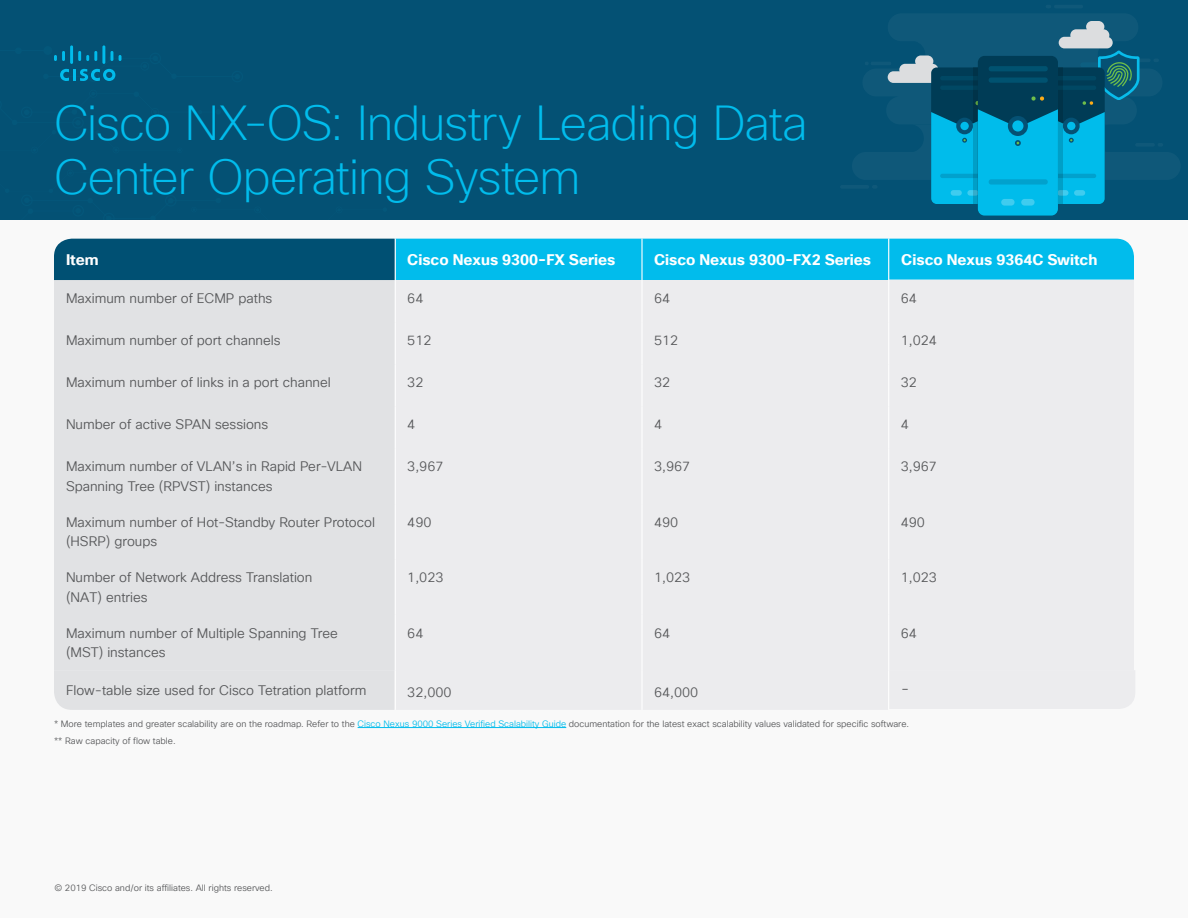
<style>
.page{position:relative;width:1188px;height:918px;background:#fff}
.page>*{position:absolute;margin:0;border:0;box-sizing:border-box;transform-origin:0 0}
.t1{font:200 48px/54px "Cisco Sans TT";letter-spacing:-.02em;color:#01bcec}
.t2{font:700 15px "Cisco Sans TT";color:#fff}
.Table_body{font:15px "Cisco Sans TT Light";color:#57585a}
.Table_body-2{font:13.5px/19.5px "Cisco Sans TT Light";color:#57585a}
.t3{font:9px "Cisco Sans TT Light";color:#57585a}
.s1{color:#01bcec}
</style>
<div class="page">
<div style="left:0;top:0;width:1188px;height:220px;background:#045174"></div>
<hr style="left:840px;top:185px;width:29px;height:4px;background:#0f5879;border-radius:2px">
<svg style="left:852px;top:5px;width:328px;height:211px"></svg>
<div style="left:989px;top:66px;width:59px;height:5px;background:#005270;border-radius:2px"></div>
<div style="left:989px;top:78px;width:59px;height:5px;background:#005270;border-radius:2px"></div>
<div style="left:989px;top:179px;width:59px;height:6px;background:#01a1cd;border-radius:2px"></div>
<svg style="left:973px;top:67px;width:5px;height:137px"></svg>
<svg style="left:1058px;top:67px;width:5px;height:137px"></svg>
<div style="left:1059px;top:37px;width:54px;height:11px;background:#dcdddf;border-radius:6px"></div>
<div style="left:1070px;top:29px;width:39px;height:12px;background:#dcdddf;border-radius:6px"></div>
<div style="left:1086px;top:21px;width:18px;height:12px;background:#dcdddf;border-radius:6px"></div>
<svg style="left:60px;top:69px;width:55px;height:12px"></svg>
<svg style="left:54px;top:51px;width:11px;height:10px"></svg>
<hr style="left:70px;top:45px;width:3px;height:19px;background:#01bcec">
<svg style="left:78px;top:51px;width:19px;height:10px"></svg>
<hr style="left:102px;top:45px;width:3px;height:19px;background:#01bcec">
<svg style="left:110px;top:51px;width:3px;height:10px"></svg>
<svg style="left:119px;top:55px;width:3px;height:6px"></svg>
<div style="left:0;top:220px;width:1188px;height:698px;background:#f9f9f9"></div>
<hr style="left:358px;top:727px;width:208px;height:1px;background:#01bcec">
<div style="left:54px;top:280px;width:341px;height:390px;background:#e1e2e4"></div>
<div style="left:396px;top:280px;width:738px;height:430px;background:#ececee"></div>
<hr style="left:395px;top:280px;width:1px;height:42px;background:#fff">
<hr style="left:641px;top:280px;width:2px;height:42px;background:#fff">
<hr style="left:888px;top:280px;width:1px;height:42px;background:#fff">
<hr style="left:395px;top:322px;width:1px;height:42px;background:#fff">
<hr style="left:641px;top:322px;width:2px;height:42px;background:#fff">
<hr style="left:888px;top:322px;width:1px;height:42px;background:#fff">
<hr style="left:395px;top:364px;width:1px;height:43px;background:#fff">
<hr style="left:641px;top:364px;width:2px;height:43px;background:#fff">
<hr style="left:888px;top:364px;width:1px;height:43px;background:#fff">
<hr style="left:395px;top:407px;width:1px;height:42px;background:#fff">
<hr style="left:641px;top:407px;width:2px;height:42px;background:#fff">
<hr style="left:888px;top:407px;width:1px;height:42px;background:#fff">
<hr style="left:395px;top:449px;width:1px;height:55px;background:#fff">
<hr style="left:641px;top:449px;width:2px;height:55px;background:#fff">
<hr style="left:888px;top:449px;width:1px;height:55px;background:#fff">
<hr style="left:395px;top:504px;width:1px;height:55px;background:#fff">
<hr style="left:641px;top:504px;width:2px;height:55px;background:#fff">
<hr style="left:888px;top:504px;width:1px;height:55px;background:#fff">
<hr style="left:395px;top:559px;width:1px;height:56px;background:#fff">
<hr style="left:641px;top:559px;width:2px;height:56px;background:#fff">
<hr style="left:888px;top:559px;width:1px;height:56px;background:#fff">
<hr style="left:395px;top:615px;width:1px;height:55px;background:#fff">
<hr style="left:641px;top:615px;width:2px;height:55px;background:#fff">
<hr style="left:888px;top:615px;width:1px;height:55px;background:#fff">
<hr style="left:395px;top:670px;width:1px;height:40px;background:#fff">
<hr style="left:641px;top:670px;width:2px;height:40px;background:#fff">
<hr style="left:888px;top:670px;width:1px;height:40px;background:#fff">
<svg style="left:54px;top:239px;width:1080px;height:41px;background:#029ac6"></svg>
<div style="left:54px;top:670px;width:340px;height:40px;background:#e1e2e4"></div>
<div style="left:889px;top:670px;width:246px;height:39px;background:#ececee"></div>
<h1 class="t1" style="left:54px;top:98px;width:755px">Cisco NX-OS: Industry Leading Data<br>Center Operating System</h1>
<p class="t2" style="left:66px;top:250px;width:34px">Item</p>
<p class="t2" style="left:407px;top:250px;width:210px">Cisco Nexus 9300-FX Series</p>
<p class="t2" style="left:654px;top:250px;width:219px">Cisco Nexus 9300-FX2 Series</p>
<p class="t2" style="left:901px;top:250px;width:198px">Cisco Nexus 9364C Switch</p>
<p class="Table_body-2" style="left:66px;top:289px;width:208px">Maximum number of ECMP paths</p>
<p class="Table_body-2" style="left:407px;top:289px;width:18px">64</p>
<p class="Table_body-2" style="left:654px;top:289px;width:18px">64</p>
<p class="Table_body-2" style="left:901px;top:289px;width:18px">64</p>
<p class="Table_body-2" style="left:66px;top:331px;width:216px">Maximum number of port channels</p>
<p class="Table_body-2" style="left:407px;top:331px;width:26px">512</p>
<p class="Table_body-2" style="left:654px;top:331px;width:26px">512</p>
<p class="Table_body-2" style="left:901px;top:331px;width:38px">1,024</p>
<p class="Table_body-2" style="left:66px;top:373px;width:266px">Maximum number of links in a port channel</p>
<p class="Table_body-2" style="left:407px;top:373px;width:18px">32</p>
<p class="Table_body-2" style="left:654px;top:373px;width:18px">32</p>
<p class="Table_body-2" style="left:901px;top:373px;width:18px">32</p>
<p class="Table_body-2" style="left:66px;top:415px;width:204px">Number of active SPAN sessions</p>
<p class="Table_body-2" style="left:407px;top:415px;width:10px">4</p>
<p class="Table_body-2" style="left:654px;top:415px;width:10px">4</p>
<p class="Table_body-2" style="left:901px;top:415px;width:10px">4</p>
<p class="Table_body-2" style="left:66px;top:457px;width:298px">Maximum number of VLAN’s in Rapid Per-VLAN<br>Spanning Tree (RPVST) instances</p>
<p class="Table_body-2" style="left:407px;top:457px;width:38px">3,967</p>
<p class="Table_body-2" style="left:654px;top:457px;width:38px">3,967</p>
<p class="Table_body-2" style="left:901px;top:457px;width:38px">3,967</p>
<p class="Table_body-2" style="left:66px;top:513px;width:311px">Maximum number of Hot-Standby Router Protocol (HSRP) groups</p>
<p class="Table_body-2" style="left:407px;top:513px;width:26px">490</p>
<p class="Table_body-2" style="left:654px;top:513px;width:26px">490</p>
<p class="Table_body-2" style="left:901px;top:513px;width:26px">490</p>
<p class="Table_body-2" style="left:66px;top:568px;width:248px">Number of Network Address Translation (NAT) entries</p>
<p class="Table_body-2" style="left:407px;top:568px;width:38px">1,023</p>
<p class="Table_body-2" style="left:654px;top:568px;width:38px">1,023</p>
<p class="Table_body-2" style="left:901px;top:568px;width:38px">1,023</p>
<p class="Table_body-2" style="left:66px;top:623px;width:273px">Maximum number of Multiple Spanning Tree (MST) instances</p>
<p class="Table_body-2" style="left:407px;top:623px;width:18px">64</p>
<p class="Table_body-2" style="left:654px;top:623px;width:18px">64</p>
<p class="Table_body-2" style="left:901px;top:623px;width:18px">64</p>
<p class="Table_body-2" style="left:66px;top:681px;width:302px">Flow-table size used for Cisco Tetration platform</p>
<p class="Table_body-2" style="left:407px;top:683px;width:46px">32,000</p>
<p class="Table_body-2" style="left:654px;top:683px;width:46px">64,000</p>
<p class="Table_body" style="left:901px;top:679px;width:10px">-</p>
<p class="t3" style="left:54px;top:718px;width:857px">* More templates and greater scalability are on the roadmap. Refer to the <span class="s1">Cisco Nexus 9000 Series Verified Scalability Guide</span> documentation for the latest exact scalability values validated for specific software.</p>
<p class="t3" style="left:54px;top:735px;width:123px">** Raw capacity of flow table.</p>
<p class="t3" style="left:54px;top:882px;width:220px">© 2019 Cisco and/or its affiliates. All rights reserved.</p>
</div>
